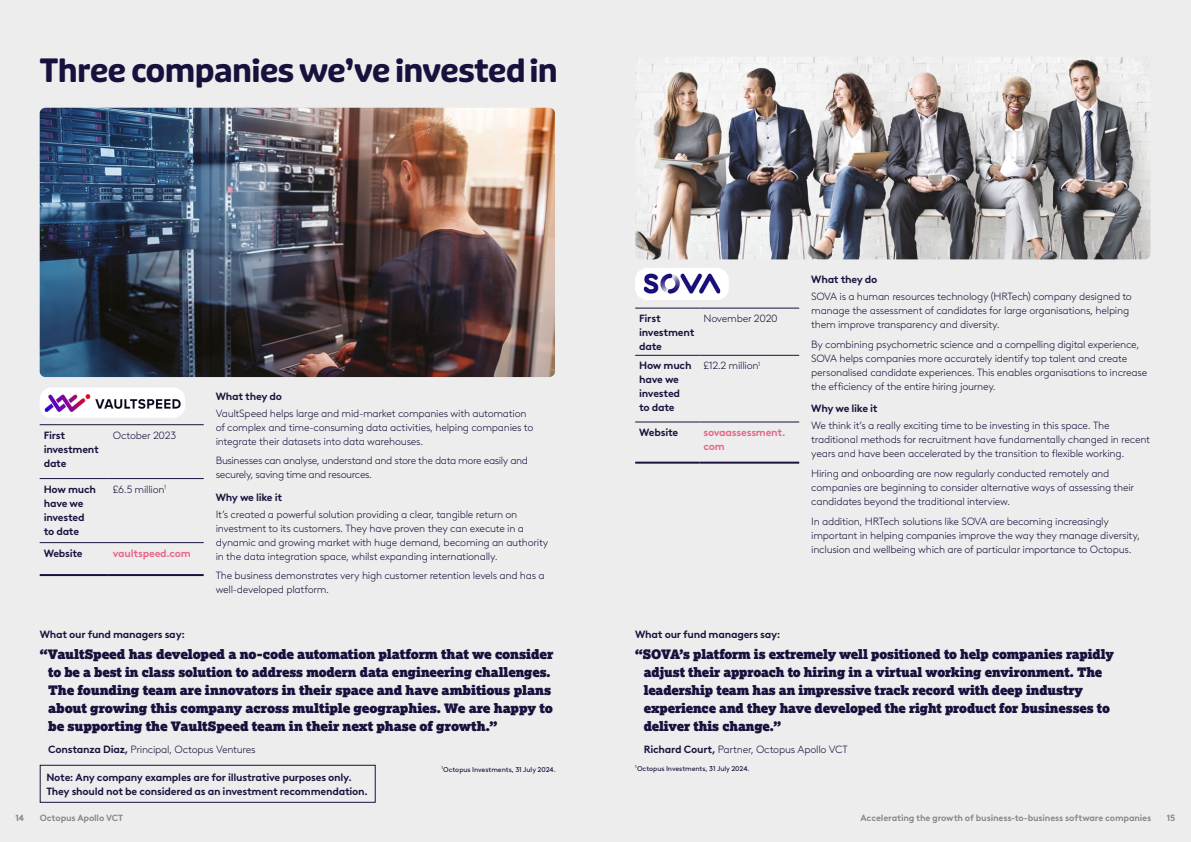
<style>
.page{position:relative;width:1191px;height:842px;background:#fff}
.page>*{position:absolute;margin:0;border:0;box-sizing:border-box;transform-origin:0 0}
.t1{font:700 32px "Puffin Display Soft";letter-spacing:-.025em;color:#17123d}
.t2{font:900 13px/18px "Lexia";letter-spacing:-.005em;color:#17123d}
.t3{font:300 10.5px/14px "Brown LL";letter-spacing:-.025em;color:#17123d}
.t4{font:700 10.5px/14px "Brown LL";letter-spacing:-.025em;color:#17123d}
.t5{font:700 10.5px/14px "Brown LL";letter-spacing:-.02em;color:#e86588}
.t6{font:700 9px "Brown LL";letter-spacing:-.015em;color:#878787}
.t7{font:7px "Brown LL";letter-spacing:-.005em;color:#17123d}
.s1{font-weight:700}
</style>
<div class="page">
<div style="left:0;top:0;width:604px;height:842px;background:#eeeded"></div>
<div style="left:587px;top:0;width:604px;height:842px;background:#eeeded"></div>
<img style="left:40px;top:108px;width:515px;height:269px">
<hr style="left:40px;top:424px;width:69px;height:1px;background:#17123d">
<hr style="left:109px;top:424px;width:95px;height:1px;background:#17123d">
<hr style="left:40px;top:478px;width:69px;height:1px;background:#17123d">
<hr style="left:109px;top:478px;width:95px;height:1px;background:#17123d">
<hr style="left:40px;top:574px;width:69px;height:2px;background:#17123d">
<hr style="left:109px;top:574px;width:95px;height:2px;background:#17123d">
<hr style="left:40px;top:542px;width:69px;height:1px;background:#17123d">
<hr style="left:109px;top:542px;width:95px;height:1px;background:#17123d">
<div style="left:40px;top:387px;width:145px;height:31px;background:#fff;border-radius:12px"></div>
<img style="left:44px;top:394px;width:137px;height:18px">
<img style="left:635px;top:57px;width:515px;height:202px">
<hr style="left:635px;top:308px;width:64px;height:1px;background:#17123d">
<hr style="left:699px;top:308px;width:100px;height:1px;background:#17123d">
<hr style="left:635px;top:355px;width:64px;height:1px;background:#17123d">
<hr style="left:699px;top:355px;width:100px;height:1px;background:#17123d">
<hr style="left:635px;top:422px;width:64px;height:1px;background:#17123d">
<hr style="left:699px;top:422px;width:100px;height:1px;background:#17123d">
<hr style="left:635px;top:462px;width:64px;height:2px;background:#17123d">
<hr style="left:699px;top:462px;width:100px;height:2px;background:#17123d">
<div style="left:635px;top:268px;width:94px;height:32px;background:#fff;border-radius:12px"></div>
<img style="left:644px;top:273px;width:76px;height:21px">
<div style="left:40px;top:765px;width:336px;height:38px;border:1px solid #17123d"></div>
<h1 class="t1" style="left:40px;top:52px;width:519px">Three companies we’ve invested in</h1>
<p class="t4" style="left:44px;top:427px;width:57px">First investment date</p>
<p class="t3" style="left:113px;top:427px;width:65px">October 2023</p>
<p class="t4" style="left:44px;top:481px;width:54px">How much have we invested to date</p>
<p class="t3" style="left:113px;top:481px;width:55px">£6.5 million<sup>1</sup></p>
<p class="t4" style="left:44px;top:545px;width:41px">Website</p>
<p class="t5" style="left:113px;top:545px;width:80px">vaultspeed.com</p>
<p class="t4" style="left:216px;top:388px;width:68px">What they do</p>
<p class="t3" style="left:216px;top:406px;width:319px">VaultSpeed helps large and mid-market companies with automation of complex and time-consuming data activities, helping companies to integrate their datasets into data warehouses.</p>
<p class="t3" style="left:216px;top:453px;width:314px">Businesses can analyse, understand and store the data more easily and securely, saving time and resources.</p>
<p class="t4" style="left:216px;top:489px;width:68px">Why we like it</p>
<p class="t3" style="left:216px;top:507px;width:334px">It’s created a powerful solution providing a clear, tangible return on investment to its customers. They have proven they can execute in a dynamic and growing market with huge demand, becoming an authority in the data integration space, whilst expanding internationally.</p>
<p class="t3" style="left:216px;top:568px;width:330px">The business demonstrates very high customer retention levels and has a well-developed platform.</p>
<p class="t4" style="left:40px;top:626px;width:147px">What our fund managers say:</p>
<p class="t2" style="left:48px;top:645px;width:507px;text-indent:-9px">“VaultSpeed has developed a no-code automation platform that we consider to be a best in class solution to address modern data engineering challenges.<br>The founding team are innovators in their space and have ambitious plans about growing this company across multiple geographies. We are happy to be supporting the VaultSpeed team in their next phase of growth.”</p>
<p class="t3" style="left:48px;top:742px;width:209px"><span class="s1">Constanza Diaz,</span> Principal, Octopus Ventures</p>
<p class="t4" style="left:639px;top:310px;width:57px">First investment date</p>
<p class="t3" style="left:703px;top:311px;width:76px">November 2020</p>
<p class="t4" style="left:639px;top:358px;width:54px">How much have we invested to date</p>
<p class="t3" style="left:703px;top:358px;width:58px">£12.2 million<sup>1</sup></p>
<p class="t4" style="left:639px;top:424px;width:41px">Website</p>
<p class="t5" style="left:703px;top:424px;width:83px">sovaassessment. com</p>
<p class="t4" style="left:811px;top:272px;width:68px">What they do</p>
<p class="t3" style="left:811px;top:289px;width:322px">SOVA is a human resources technology (HRTech) company designed to manage the assessment of candidates for large organisations, helping them improve transparency and diversity.</p>
<p class="t3" style="left:811px;top:337px;width:337px">By combining psychometric science and a compelling digital experience, SOVA helps companies more accurately identify top talent and create personalised candidate experiences. This enables organisations to increase the efficiency of the entire hiring journey.</p>
<p class="t4" style="left:811px;top:401px;width:68px">Why we like it</p>
<p class="t3" style="left:811px;top:418px;width:340px">We think it’s a really exciting time to be investing in this space. The traditional methods for recruitment have fundamentally changed in recent years and have been accelerated by the transition to flexible working.</p>
<p class="t3" style="left:811px;top:466px;width:324px">Hiring and onboarding are now regularly conducted remotely and companies are beginning to consider alternative ways of assessing their candidates beyond the traditional interview.</p>
<p class="t3" style="left:811px;top:513px;width:330px">In addition, HRTech solutions like SOVA are becoming increasingly important in helping companies improve the way they manage diversity, inclusion and wellbeing which are of particular importance to Octopus.</p>
<p class="t4" style="left:635px;top:626px;width:147px">What our fund managers say:</p>
<p class="t2" style="left:643px;top:645px;width:471px;text-indent:-9px">“SOVA’s platform is extremely well positioned to help companies rapidly adjust their approach to hiring in a virtual working environment. The leadership team has an impressive track record with deep industry experience and they have developed the right product for businesses to deliver this change.”</p>
<p class="t3" style="left:643px;top:742px;width:205px"><span class="s1">Richard Court,</span> Partner, Octopus Apollo VCT</p>
<p class="t4" style="left:46px;top:770px;width:323px">Note: Any company examples are for illustrative purposes only.<br>They should not be considered as an investment recommendation.</p>
<p class="t7" style="left:441px;top:764px;width:116px"><sup>1</sup> Octopus Investments, 31 July 2024.</p>
<p class="t7" style="left:635px;top:763px;width:116px"><sup>1</sup> Octopus Investments, 31 July 2024.</p>
<p class="t6" style="left:15px;top:811px;width:10px">14</p>
<p class="t6" style="left:40px;top:811px;width:85px">Octopus Apollo VCT</p>
<p class="t6" style="left:860px;top:811px;width:292px">Accelerating the growth of business-to-business software companies</p>
<p class="t6" style="left:1166px;top:811px;width:10px">15</p>
</div>
